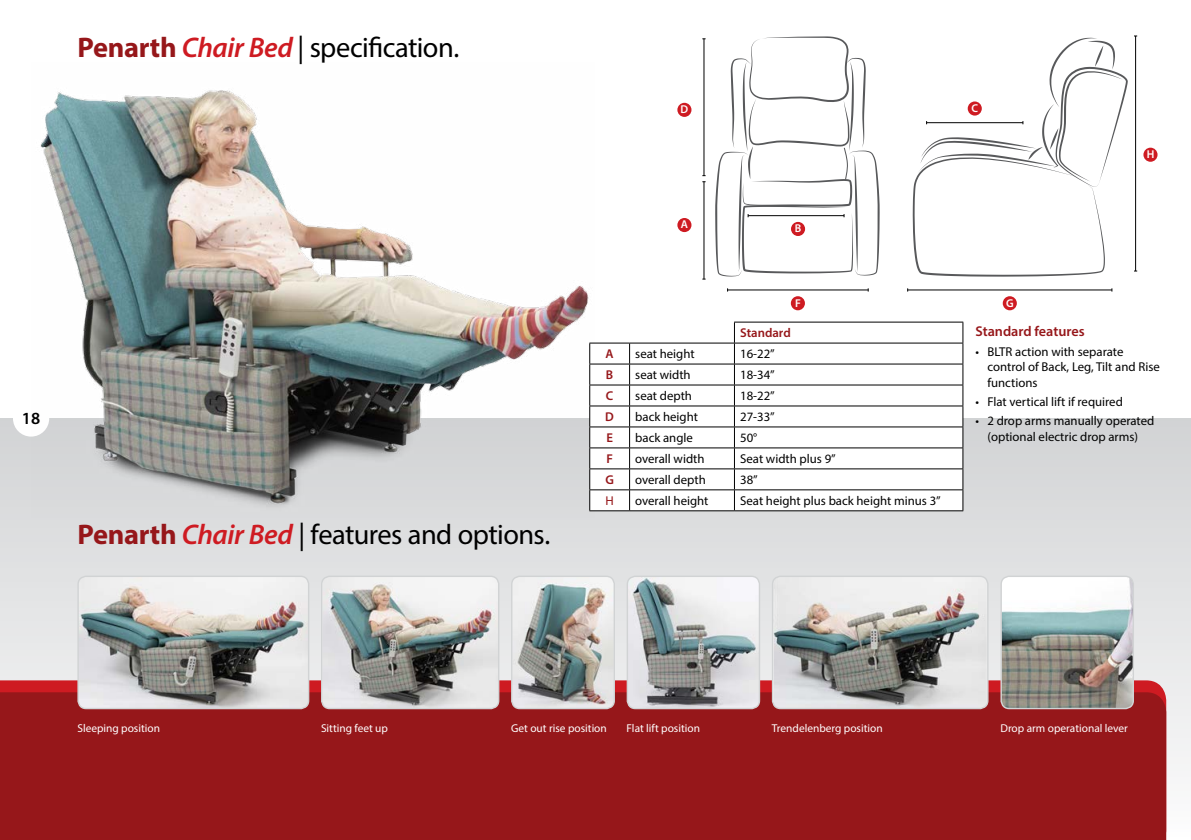
<style>
.page{position:relative;width:1191px;height:840px;background:#fff}
.page>*{position:absolute;margin:0;border:0;box-sizing:border-box;transform-origin:0 0}
.t1{font:28.4px "Myriad Pro";letter-spacing:-.02em;color:#000}
.t2{font:600 17px "Myriad Pro";color:#000}
.t3{font:600 14.2px "Myriad Pro";color:#96171a}
.t4{font:12.8px/15.4px "Myriad Pro";color:#000}
.t5{font:600 12.8px "Myriad Pro";color:#96171a}
.t6{font:12.8px "Myriad Pro";color:#96171a}
.t7{font:11.4px "Myriad Pro";color:#fff}
.t8{font:600 11.4px "Myriad Pro";color:#fff}
.s1{font-weight:700;color:#96171a}
.s2{font-weight:600;font-style:italic;color:#ce1b22}
</style>
<div class="page">
<div style="left:0;top:418px;width:1191px;height:421px;background:linear-gradient(to bottom,#d2d4d6,#f8eced)"></div>
<div style="left:0;top:692px;width:1166px;height:147px;background:#96171a"></div>
<div style="left:13px;top:400px;width:36px;height:36px;background:#fff;border-radius:50%"></div>
<img style="left:31px;top:90px;width:563px;height:422px">
<hr style="left:1135px;top:36px;width:1px;height:235px;background:#000">
<hr style="left:703px;top:182px;width:1px;height:97px;background:#000">
<hr style="left:703px;top:39px;width:1px;height:136px;background:#000">
<svg style="left:912px;top:38px;width:215px;height:238px"></svg>
<hr style="left:907px;top:289px;width:205px;height:1px;background:#000">
<svg style="left:715px;top:36px;width:164px;height:240px"></svg>
<hr style="left:727px;top:289px;width:141px;height:1px;background:#000">
<div style="left:791px;top:222px;width:14px;height:14px;background:#ce1b22;border-radius:50%"></div>
<div style="left:677px;top:103px;width:14px;height:14px;background:#ce1b22;border-radius:50%"></div>
<div style="left:791px;top:296px;width:14px;height:14px;background:#ce1b22;border-radius:50%"></div>
<div style="left:1143px;top:148px;width:14px;height:14px;background:#ce1b22;border-radius:50%"></div>
<div style="left:1002px;top:296px;width:14px;height:14px;background:#ce1b22;border-radius:50%"></div>
<div style="left:967px;top:101px;width:14px;height:14px;background:#ce1b22;border-radius:50%"></div>
<div style="left:677px;top:218px;width:14px;height:14px;background:#ce1b22;border-radius:50%"></div>
<svg style="left:590px;top:322px;width:372px;height:188px"></svg>
<hr style="left:734px;top:321px;width:229px;height:1px;background:#000">
<hr style="left:589px;top:342px;width:40px;height:1px;background:#000">
<hr style="left:629px;top:342px;width:105px;height:1px;background:#000">
<hr style="left:734px;top:342px;width:229px;height:1px;background:#000">
<hr style="left:589px;top:363px;width:40px;height:1px;background:#000">
<hr style="left:629px;top:363px;width:105px;height:1px;background:#000">
<hr style="left:734px;top:363px;width:229px;height:1px;background:#000">
<hr style="left:589px;top:384px;width:40px;height:1px;background:#000">
<hr style="left:629px;top:384px;width:105px;height:1px;background:#000">
<hr style="left:734px;top:384px;width:229px;height:1px;background:#000">
<hr style="left:589px;top:405px;width:40px;height:1px;background:#000">
<hr style="left:629px;top:405px;width:105px;height:1px;background:#000">
<hr style="left:734px;top:405px;width:229px;height:1px;background:#000">
<hr style="left:589px;top:426px;width:40px;height:1px;background:#000">
<hr style="left:629px;top:426px;width:105px;height:1px;background:#000">
<hr style="left:734px;top:426px;width:229px;height:1px;background:#000">
<hr style="left:589px;top:447px;width:40px;height:1px;background:#000">
<hr style="left:629px;top:447px;width:105px;height:1px;background:#000">
<hr style="left:734px;top:447px;width:229px;height:1px;background:#000">
<hr style="left:589px;top:468px;width:40px;height:1px;background:#000">
<hr style="left:629px;top:468px;width:105px;height:1px;background:#000">
<hr style="left:734px;top:468px;width:229px;height:1px;background:#000">
<hr style="left:589px;top:489px;width:40px;height:1px;background:#000">
<svg style="left:589px;top:343px;width:1px;height:167px"></svg>
<hr style="left:629px;top:489px;width:105px;height:1px;background:#000">
<svg style="left:629px;top:343px;width:1px;height:167px"></svg>
<hr style="left:734px;top:489px;width:229px;height:1px;background:#000">
<svg style="left:734px;top:322px;width:1px;height:188px"></svg>
<svg style="left:962px;top:322px;width:1px;height:188px"></svg>
<hr style="left:589px;top:510px;width:40px;height:1px;background:#000">
<hr style="left:629px;top:510px;width:105px;height:1px;background:#000">
<hr style="left:734px;top:510px;width:229px;height:1px;background:#000">
<img style="left:78px;top:577px;width:231px;height:130px">
<div style="left:77px;top:575px;width:232px;height:133px;border:1px solid #d1d3d4;border-radius:8px"></div>
<img style="left:322px;top:577px;width:176px;height:131px">
<div style="left:321px;top:575px;width:178px;height:133px;border:1px solid #d1d3d4;border-radius:8px"></div>
<img style="left:512px;top:577px;width:102px;height:131px">
<div style="left:511px;top:575px;width:104px;height:133px;border:1px solid #d1d3d4;border-radius:8px"></div>
<img style="left:627px;top:577px;width:132px;height:130px">
<div style="left:626px;top:575px;width:134px;height:133px;border:1px solid #d1d3d4;border-radius:8px"></div>
<img style="left:773px;top:577px;width:213px;height:131px">
<div style="left:772px;top:575px;width:216px;height:133px;border:1px solid #d1d3d4;border-radius:8px"></div>
<img style="left:1001px;top:577px;width:132px;height:131px">
<div style="left:1000px;top:575px;width:134px;height:133px;border:1px solid #d1d3d4;border-radius:8px"></div>
<h1 class="t1" style="left:77px;top:30px;width:383px"><span class="s1">Penarth</span> <span class="s2">Chair Bed</span> | specification.</h1>
<h2 class="t2" style="left:22px;top:407px;width:20px">18</h2>
<h1 class="t1" style="left:77px;top:516px;width:474px"><span class="s1">Penarth</span> <span class="s2">Chair Bed</span> | features and options.</h1>
<p class="t8" style="left:680px;top:102px;width:9px">D</p>
<p class="t8" style="left:681px;top:217px;width:9px">A</p>
<p class="t8" style="left:794px;top:221px;width:8px">B</p>
<p class="t8" style="left:795px;top:295px;width:7px">F</p>
<p class="t5" style="left:740px;top:325px;width:52px">Standard</p>
<p class="t5" style="left:605px;top:346px;width:10px">A</p>
<p class="t4" style="left:635px;top:346px;width:61px">seat height</p>
<p class="t4" style="left:740px;top:346px;width:36px">16-22”</p>
<p class="t5" style="left:606px;top:366px;width:9px">B</p>
<p class="t4" style="left:635px;top:367px;width:57px">seat width</p>
<p class="t4" style="left:740px;top:367px;width:36px">18-34”</p>
<p class="t5" style="left:606px;top:387px;width:9px">C</p>
<p class="t4" style="left:635px;top:388px;width:58px">seat depth</p>
<p class="t4" style="left:740px;top:388px;width:36px">18-22”</p>
<p class="t5" style="left:605px;top:408px;width:10px">D</p>
<p class="t4" style="left:635px;top:409px;width:64px">back height</p>
<p class="t4" style="left:740px;top:409px;width:36px">27-33”</p>
<p class="t5" style="left:606px;top:429px;width:8px">E</p>
<p class="t4" style="left:635px;top:430px;width:59px">back angle</p>
<p class="t4" style="left:740px;top:430px;width:19px">50°</p>
<p class="t5" style="left:606px;top:450px;width:8px">F</p>
<p class="t4" style="left:635px;top:450px;width:71px">overall width</p>
<p class="t4" style="left:740px;top:450px;width:97px">Seat width plus 9”</p>
<p class="t5" style="left:605px;top:471px;width:10px">G</p>
<p class="t4" style="left:635px;top:471px;width:72px">overall depth</p>
<p class="t4" style="left:740px;top:471px;width:19px">38”</p>
<p class="t6" style="left:605px;top:492px;width:10px">H</p>
<p class="t4" style="left:635px;top:492px;width:75px">overall height</p>
<p class="t4" style="left:740px;top:492px;width:202px">Seat height plus back height minus 3”</p>
<p class="t8" style="left:971px;top:101px;width:8px">C</p>
<p class="t8" style="left:1006px;top:295px;width:9px">G</p>
<p class="t8" style="left:1146px;top:147px;width:9px">H</p>
<p class="t3" style="left:975px;top:322px;width:111px">Standard features</p>
<p class="t4" style="left:987px;top:343px;width:174px;text-indent:-12px">• BLTR action with separate control of Back, Leg, Tilt and Rise functions</p>
<p class="t4" style="left:975px;top:393px;width:149px">• Flat vertical lift if required</p>
<p class="t4" style="left:975px;top:413px;width:180px;text-align:center">• 2 drop arms manually operated (optional electric drop arms)</p>
<p class="t7" style="left:77px;top:720px;width:84px">Sleeping position</p>
<p class="t7" style="left:321px;top:720px;width:68px">Sitting feet up</p>
<p class="t7" style="left:511px;top:720px;width:97px">Get out rise position</p>
<p class="t7" style="left:626px;top:720px;width:75px">Flat lift position</p>
<p class="t7" style="left:772px;top:720px;width:112px">Trendelenberg position</p>
<p class="t7" style="left:1000px;top:720px;width:129px">Drop arm operational lever</p>
</div>
